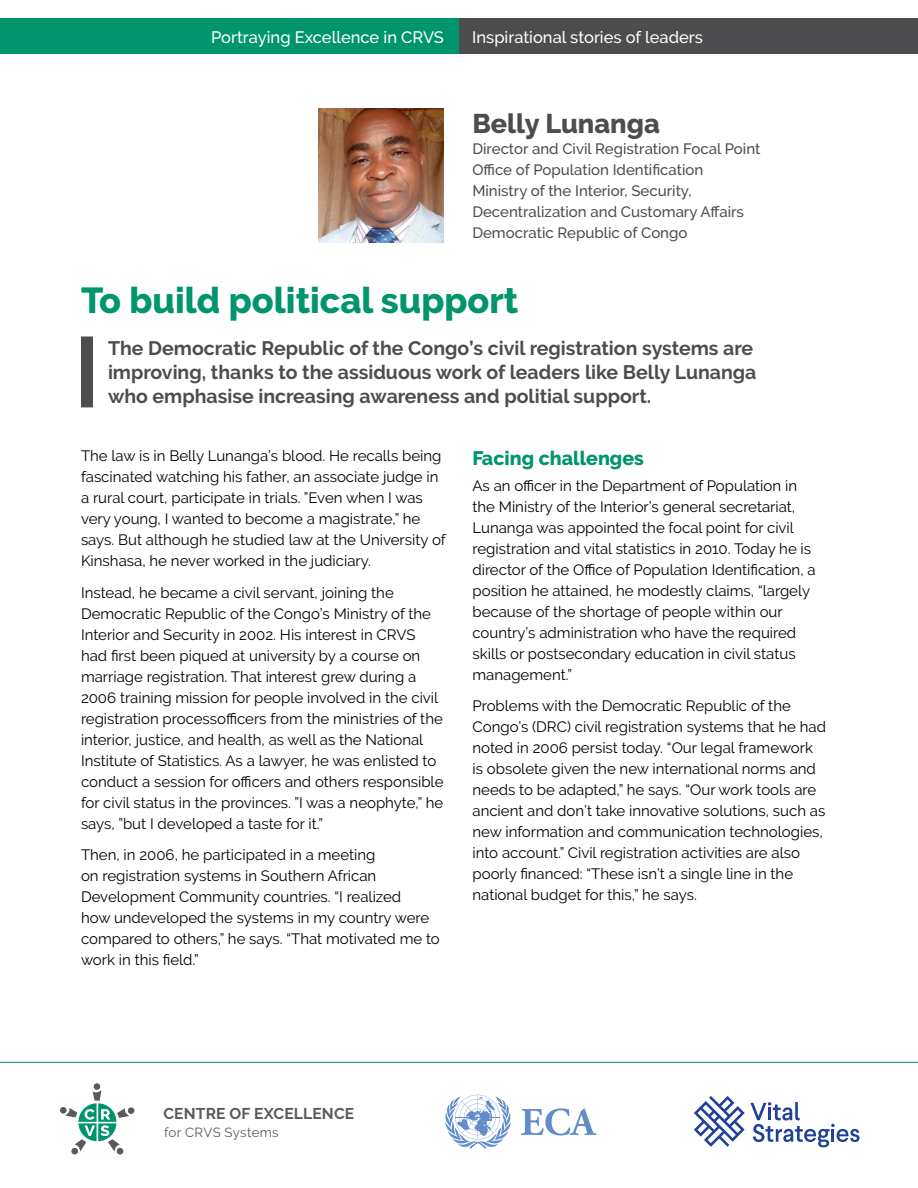
<style>
.page{position:relative;width:918px;height:1188px;background:#fff}
.page>*{position:absolute;margin:0;border:0;box-sizing:border-box;transform-origin:0 0}
.Series_title{font:800 36px "Raleway";color:#00956d}
.t1{font:800 27px "Raleway";color:#4d4d4f}
.Series_title-2{font:700 19.5px/24px "Raleway";color:#4d4d4f}
.t2{font:800 19.5px "Raleway";color:#00956d}
.t3{font:500 16.5px "Raleway";color:#fff}
.t4{font:700 15.6px "Raleway";letter-spacing:.01em;color:#585a5b}
.t5{font:15px/21px "Raleway";color:#000}
.t6{font:500 15px/21px "Raleway";color:#4d4d4f}
.t7{font:13.2px "Raleway";letter-spacing:.02em;color:#585a5b}
</style>
<div class="page">
<div style="left:0;top:18px;width:459px;height:36px;background:#00956d"></div>
<div style="left:81px;top:337px;width:12px;height:70px;background:#4d4d4f"></div>
<div style="left:128px;top:1107px;width:7px;height:7px;background:#585a5b;border-radius:50%"></div>
<div style="left:60px;top:1107px;width:7px;height:7px;background:#585a5b;border-radius:50%"></div>
<svg style="left:65px;top:1083px;width:64px;height:71px"></svg>
<img style="left:318px;top:108px;width:126px;height:134px">
<div style="left:459px;top:18px;width:459px;height:36px;background:#4d4d4f"></div>
<svg style="left:446px;top:1095px;width:65px;height:54px"></svg>
<svg style="left:521px;top:1108px;width:75px;height:28px"></svg>
<svg style="left:694px;top:1096px;width:166px;height:51px"></svg>
<hr style="left:0;top:1062px;width:918px;height:1px;background:#00956d">
<p class="t3" style="left:211px;top:27px;width:234px">Portraying Excellence in CRVS</p>
<p class="t3" style="left:472px;top:27px;width:232px">Inspirational stories of leaders</p>
<p class="t1" style="left:472px;top:109px;width:189px">Belly Lunanga</p>
<p class="t6" style="left:472px;top:139px;width:290px">Director and Civil Registration Focal Point</p>
<p class="t6" style="left:472px;top:160px;width:233px">Office of Population Identification</p>
<p class="t6" style="left:472px;top:181px;width:273px">Ministry of the Interior, Security,<br>Decentralization and Customary Affairs</p>
<p class="t6" style="left:472px;top:223px;width:217px">Democratic Republic of Congo</p>
<p class="Series_title" style="left:81px;top:280px;width:439px">To build political support</p>
<p class="Series_title-2" style="left:108px;top:336px;width:650px">The Democratic Republic of the Congo’s civil registration systems are improving, thanks to the assiduous work of leaders like Belly Lunanga who emphasise increasing awareness and politial support.</p>
<p class="t5" style="left:81px;top:445px;width:366px">The law is in Belly Lunanga’s blood. He recalls being fascinated watching his father, an associate judge in a rural court, participate in trials. ”Even when I was very young, I wanted to become a magistrate,” he says. But although he studied law at the University of Kinshasa, he never worked in the judiciary.</p>
<p class="t5" style="left:81px;top:582px;width:364px">Instead, he became a civil servant, joining the Democratic Republic of the Congo’s Ministry of the Interior and Security in 2002. His interest in CRVS had first been piqued at university by a course on marriage registration. That interest grew during a 2006 training mission for people involved in the civil registration process―officers from the ministries of the interior, justice, and health, as well as the National Institute of Statistics. As a lawyer, he was enlisted to conduct a session for officers and others responsible for civil status in the provinces. ”I was a neophyte,” he says, ”but I developed a taste for it.”</p>
<p class="t5" style="left:81px;top:844px;width:360px">Then, in 2006, he participated in a meeting<br>on registration systems in Southern African Development Community countries. “I realized<br>how undeveloped the systems in my country were compared to others,” he says. “That motivated me to work in this field.”</p>
<h2 class="t2" style="left:472px;top:447px;width:173px">Facing challenges</h2>
<p class="t5" style="left:472px;top:475px;width:345px">As an officer in the Department of Population in the Ministry of the Interior’s general secretariat, Lunanga was appointed the focal point for civil registration and vital statistics in 2010. Today he is director of the Office of Population Identification, a position he attained, he modestly claims, “largely because of the shortage of people within our country’s administration who have the required skills or postsecondary education in civil status management.”</p>
<p class="t5" style="left:472px;top:696px;width:355px">Problems with the Democratic Republic of the Congo’s (DRC) civil registration systems that he had noted in 2006 persist today. “Our legal framework is obsolete given the new international norms and needs to be adapted,” he says. “Our work tools are ancient and don’t take innovative solutions, such as new information and communication technologies, into account.” Civil registration activities are also poorly financed: “These isn’t a single line in the national budget for this,” he says.</p>
<p class="t4" style="left:163px;top:1104px;width:192px">CENTRE OF EXCELLENCE</p>
<p class="t7" style="left:164px;top:1124px;width:116px">for CRVS Systems</p>
</div>
